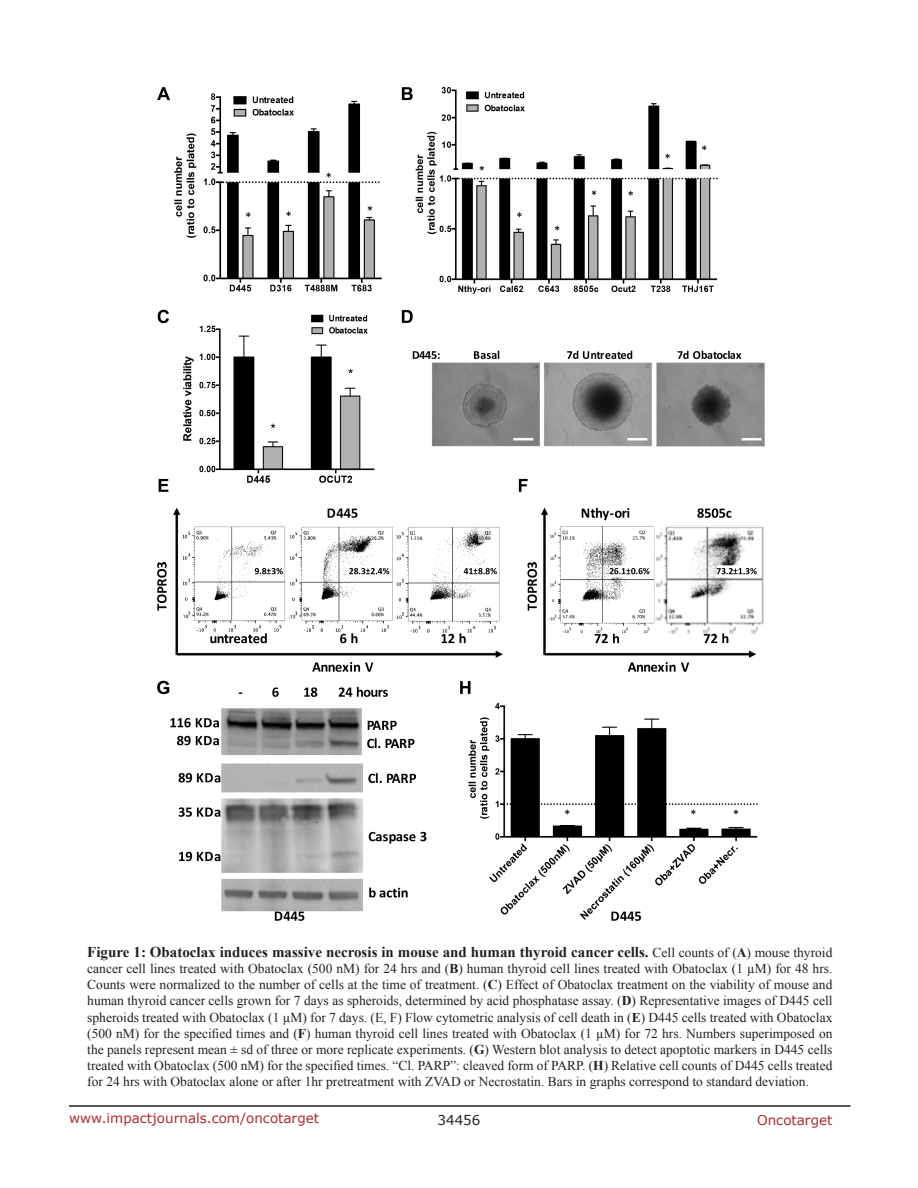
<style>
.page{position:relative;width:918px;height:1188px;background:#fff}
.page>*{position:absolute;margin:0;border:0;box-sizing:border-box;transform-origin:0 0}
.t1{font:700 15px "Times New Roman";color:#231f20}
.t2{font:13.5px/16.2px "Times New Roman";color:#231f20;text-align:justify}
.t3{font:13.5px "Verdana";color:#ac2b31}
.t4{font:13.5px "Verdana";color:#231f20}
.s1{font-weight:400;font-size:13.5px}
.s2{font-size:13.5px}
.s3{font-weight:700}
</style>
<div class="page">
<hr style="left:69px;top:1105px;width:781px;height:2px;background:#231f20">
<img style="left:157px;top:88px;width:607px;height:833px">
<p class="t1" style="left:87px;top:941px;width:747px">Figure 1: Obatoclax induces massive necrosis in mouse and human thyroid cancer cells. <span class="s1">Cell counts of (</span><span class="s2">A</span><span class="s1">) mouse thyroid</span></p>
<p class="t2" style="left:87px;top:960px;width:747px">cancer cell lines treated with Obatoclax (500 nM) for 24 hrs and (<span class="s3">B</span>) human thyroid cell lines treated with Obatoclax (1 µM) for 48 hrs.<br>Counts were normalized to the number of cells at the time of treatment. (<span class="s3">C</span>) Effect of Obatoclax treatment on the viability of mouse and human thyroid cancer cells grown for 7 days as spheroids, determined by acid phosphatase assay. (<span class="s3">D</span>) Representative images of D445 cell spheroids treated with Obatoclax (1 µM) for 7 days. (E, F) Flow cytometric analysis of cell death in (<span class="s3">E</span>) D445 cells treated with Obatoclax (500 nM) for the specified times and (<span class="s3">F</span>) human thyroid cell lines treated with Obatoclax (1 µM) for 72 hrs. Numbers superimposed on the panels represent mean ± sd of three or more replicate experiments. (<span class="s3">G</span>) Western blot analysis to detect apoptotic markers in D445 cells treated with Obatoclax (500 nM) for the specified times. “Cl. PARP”: cleaved form of PARP. (<span class="s3">H</span>) Relative cell counts of D445 cells treated for 24 hrs with Obatoclax alone or after 1hr pretreatment with ZVAD or Necrostatin. Bars in graphs correspond to standard deviation.</p>
<p class="t3" style="left:69px;top:1109px;width:252px">www.impactjournals.com/oncotarget</p>
<p class="t4" style="left:438px;top:1111px;width:44px">34456</p>
<p class="t3" style="left:757px;top:1111px;width:77px">Oncotarget</p>
</div>
